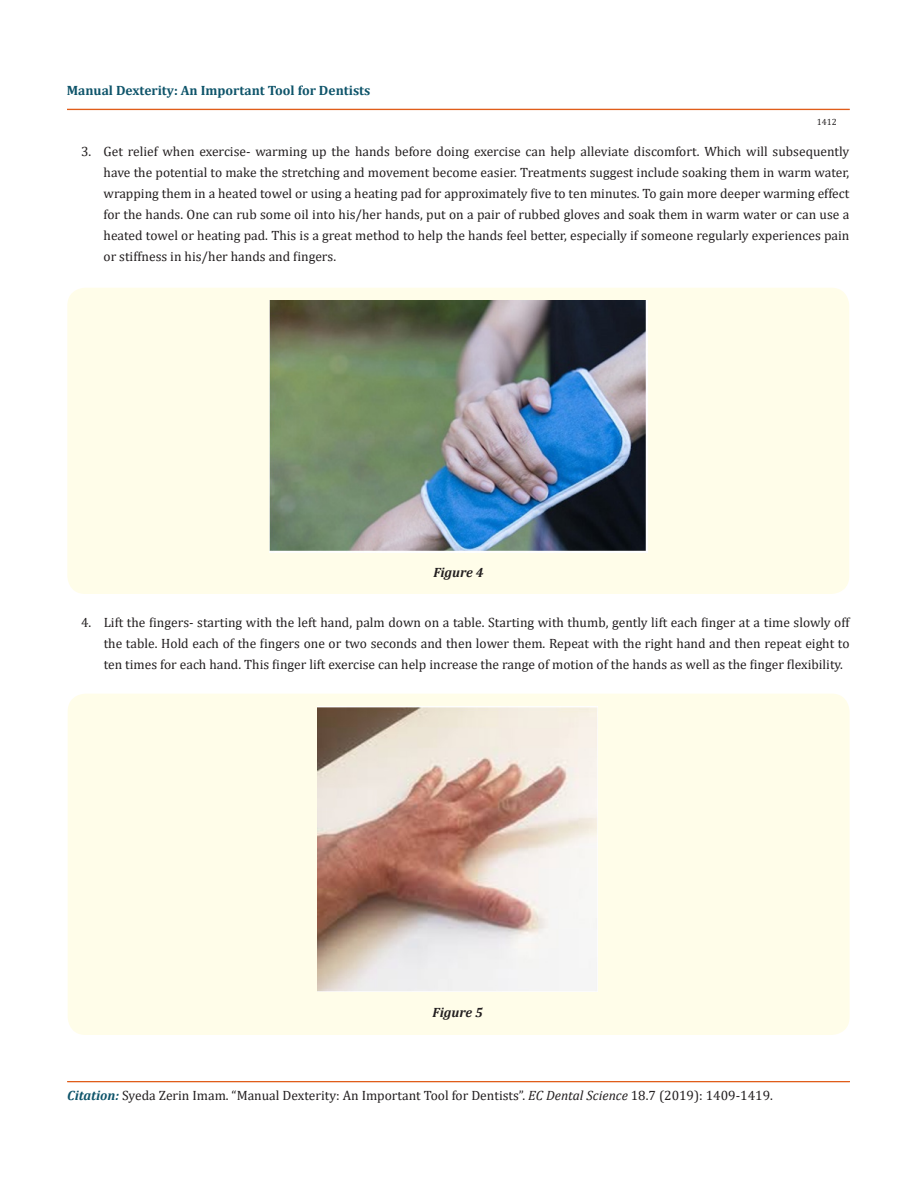
<style>
.page{position:relative;width:917px;height:1188px;background:#fff}
.page>*{position:absolute;margin:0;border:0;box-sizing:border-box;transform-origin:0 0}
.t1{font:13.5px/21px "Cambria";color:#231f20;text-align:justify}
.t2{font:700 13.5px "Cambria";color:#0e546a}
.t3{font:italic 700 13.5px "Cambria";color:#231f20}
.t4{font:9px "Cambria";color:#231f20}
.s1{font-weight:700;font-style:italic;color:#0e546a}
.s2{font-style:italic}
</style>
<div class="page">
<div style="left:67px;top:109px;width:782px;height:1px;border:1px solid #e05d1a"></div>
<hr style="left:68px;top:1082px;width:781px;height:1px;background:#e05d1a">
<div style="left:67px;top:1081px;width:782px;height:1px;border:1px solid #e05d1a"></div>
<div style="left:67px;top:288px;width:782px;height:306px;background:#fffde9;border-radius:18px"></div>
<img style="left:269px;top:301px;width:379px;height:252px">
<div style="left:68px;top:694px;width:781px;height:341px;background:#fffde9;border-radius:18px"></div>
<img style="left:317px;top:706px;width:281px;height:285px">
<p class="t2" style="left:67px;top:81px;width:305px">Manual Dexterity: An Important Tool for Dentists</p>
<p class="t4" style="left:816px;top:117px;width:21px">1412</p>
<p class="t1" style="left:104px;top:141px;width:747px;text-indent:-22px">3. Get relief when exercise- warming up the hands before doing exercise can help alleviate discomfort. Which will subsequently have the potential to make the stretching and movement become easier. Treatments suggest include soaking them in warm water, wrapping them in a heated towel or using a heating pad for approximately five to ten minutes. To gain more deeper warming effect for the hands. One can rub some oil into his/her hands, put on a pair of rubbed gloves and soak them in warm water or can use a heated towel or heating pad. This is a great method to help the hands feel better, especially if someone regularly experiences pain or stiffness in his/her hands and fingers.</p>
<p class="t3" style="left:433px;top:563px;width:52px">Figure 4</p>
<p class="t1" style="left:104px;top:612px;width:747px;text-indent:-22px">4. Lift the fingers- starting with the left hand, palm down on a table. Starting with thumb, gently lift each finger at a time slowly off the table. Hold each of the fingers one or two seconds and then lower them. Repeat with the right hand and then repeat eight to ten times for each hand. This finger lift exercise can help increase the range of motion of the hands as well as the finger flexibility.</p>
<p class="t3" style="left:432px;top:1003px;width:52px">Figure 5</p>
<p class="t1" style="left:67px;top:1085px;width:707px"><span class="s1">Citation:</span> Syeda Zerin Imam. “Manual Dexterity: An Important Tool for Dentists”. <span class="s2">EC Dental Science</span> 18.7 (2019): 1409-1419.</p>
</div>
